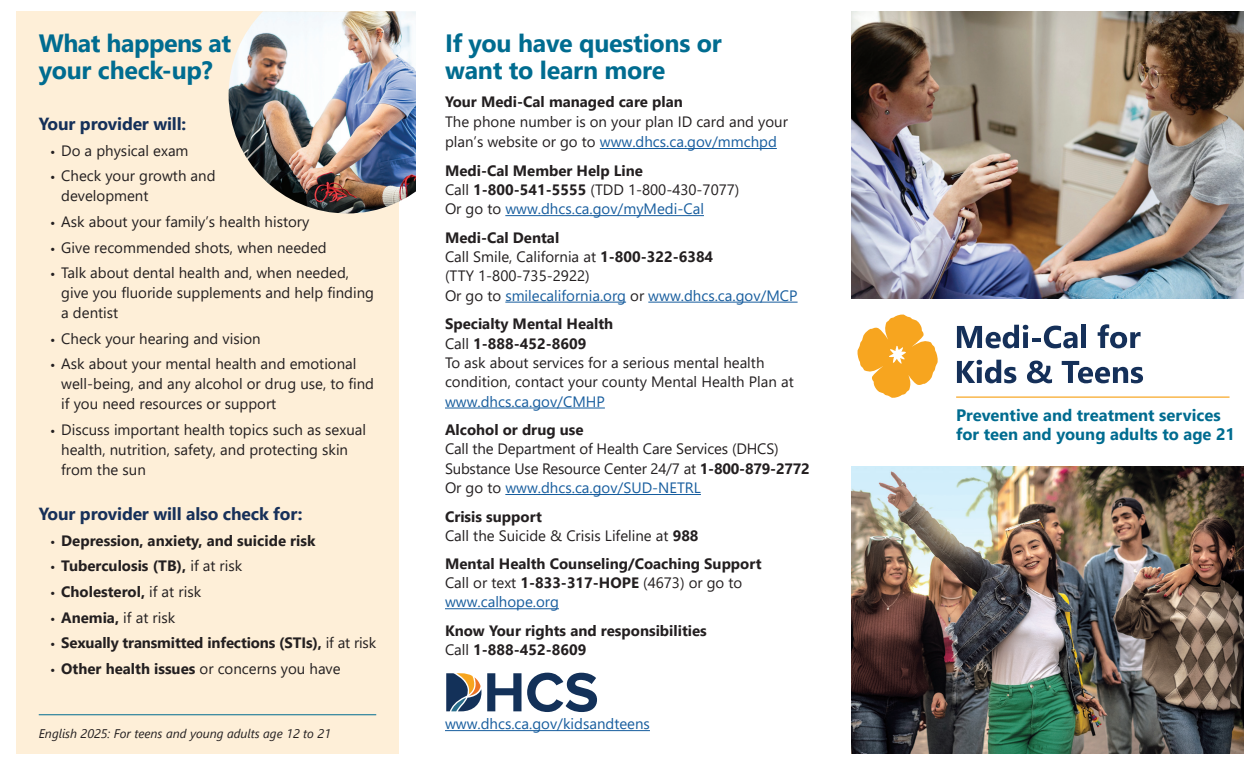
<style>
.page{position:relative;width:1260px;height:765px;background:#fff}
.page>*{position:absolute;margin:0;border:0;box-sizing:border-box;transform-origin:0 0}
.t1{font:700 25px/27.5px "Segoe UI";letter-spacing:-.01em;color:#006c90}
.t2{font:700 17.5px "Segoe UI";letter-spacing:-.01em;color:#173059}
.t3{font:700 17.5px "Segoe UI";letter-spacing:-.01em;color:#153059}
.t4{font:700 16.5px/18.8px "Segoe UI";color:#006c90}
.P-2{font:15px/20px "Segoe UI";color:#231f20}
.t5{font:700 15px/19.4px "Segoe UI";color:#231f20}
.P-2-2{font:15px "Segoe UI";color:#175d9e}
.P-footer{font:italic 12.5px "Segoe UI";color:#231f20}
.s1{font-family:"Proxima Nova"}
.s2{font-family:"Proxima Nova";font-weight:400}
.s3{font-weight:400}
.s4{font-weight:700}
.s5{color:#175d9e}
.s6{color:#231f20}
</style>
<div class="page">
<div style="left:16px;top:11px;width:383px;height:743px;background:#feefd8"></div>
<hr style="left:39px;top:714px;width:337px;height:1px;background:#006c90">
<img style="left:229px;top:11px;width:187px;height:202px">
<hr style="left:445px;top:730px;width:205px;height:1px;background:#175d9e">
<svg style="left:487px;top:673px;width:110px;height:39px"></svg>
<svg style="left:446px;top:673px;width:35px;height:38px"></svg>
<svg style="left:857px;top:314px;width:81px;height:84px"></svg>
<svg style="left:957px;top:325px;width:121px;height:23px"></svg>
<div style="left:1081px;top:325px;width:5px;height:23px;background:#153059"></div>
<svg style="left:1098px;top:324px;width:43px;height:24px"></svg>
<svg style="left:957px;top:360px;width:59px;height:23px"></svg>
<svg style="left:1027px;top:361px;width:25px;height:22px"></svg>
<svg style="left:1062px;top:361px;width:81px;height:22px"></svg>
<hr style="left:956px;top:397px;width:274px;height:1px;background:#f7a51f">
<hr style="left:600px;top:148px;width:177px;height:1px;background:#175d9e">
<hr style="left:505px;top:215px;width:199px;height:1px;background:#175d9e">
<hr style="left:505px;top:302px;width:121px;height:1px;background:#175d9e">
<hr style="left:648px;top:302px;width:150px;height:1px;background:#175d9e">
<hr style="left:445px;top:408px;width:160px;height:1px;background:#175d9e">
<hr style="left:505px;top:494px;width:196px;height:1px;background:#175d9e">
<hr style="left:445px;top:608px;width:114px;height:1px;background:#175d9e">
<img style="left:851px;top:11px;width:393px;height:287px">
<img style="left:851px;top:467px;width:393px;height:287px">
<h1 class="t1" style="left:39px;top:27px;width:194px">What happens at your check-up?</h1>
<h2 class="t3" style="left:39px;top:107px;width:149px">Your provider will:</h2>
<p class="P-2" style="left:50px;top:139px;width:140px"><span class="s1">•</span> Do a physical exam</p>
<p class="P-2" style="left:61px;top:165px;width:156px;text-indent:-11px"><span class="s1">•</span> Check your growth and development</p>
<p class="P-2" style="left:50px;top:210px;width:261px"><span class="s1">•</span> Ask about your family’s health history</p>
<p class="P-2" style="left:50px;top:236px;width:278px"><span class="s1">•</span> Give recommended shots, when needed</p>
<p class="P-2" style="left:61px;top:262px;width:314px;text-indent:-11px"><span class="s1">•</span> Talk about dental health and, when needed, give you fluoride supplements and help finding a dentist</p>
<p class="P-2" style="left:50px;top:327px;width:212px"><span class="s1">•</span> Check your hearing and vision</p>
<p class="P-2" style="left:61px;top:353px;width:314px;text-indent:-11px"><span class="s1">•</span> Ask about your mental health and emotional well-being, and any alcohol or drug use, to find if you need resources or support</p>
<p class="P-2" style="left:61px;top:418px;width:306px;text-indent:-11px"><span class="s1">•</span> Discuss important health topics such as sexual health, nutrition, safety, and protecting skin from the sun</p>
<h2 class="t2" style="left:39px;top:497px;width:265px">Your provider will also check for:</h2>
<p class="t5" style="left:50px;top:530px;width:267px"><span class="s2">•</span> Depression, anxiety, and suicide risk</p>
<p class="t5" style="left:50px;top:555px;width:194px"><span class="s2">•</span> Tuberculosis (TB), <span class="s3">if at risk</span></p>
<p class="t5" style="left:50px;top:581px;width:153px"><span class="s2">•</span> Cholesterol, <span class="s3">if at risk</span></p>
<p class="P-2" style="left:50px;top:606px;width:127px"><span class="s1">•</span> <span class="s4">Anemia,</span> if at risk</p>
<p class="t5" style="left:50px;top:632px;width:328px"><span class="s2">•</span> Sexually transmitted infections (STIs), <span class="s3">if at risk</span></p>
<p class="t5" style="left:50px;top:658px;width:292px"><span class="s2">•</span> Other health issues <span class="s3">or concerns you have</span></p>
<p class="P-footer" style="left:39px;top:721px;width:294px">English 2025: For teens and young adults age 12 to 21</p>
<h1 class="t1" style="left:445px;top:27px;width:278px">If you have questions or want to learn more</h1>
<h3 class="t5" style="left:445px;top:91px;width:239px">Your Medi-Cal managed care plan</h3>
<p class="P-2" style="left:445px;top:111px;width:344px">The phone number is on your plan ID card and your plan’s website or go to <span class="s5">www.dhcs.ca.gov/mmchpd</span></p>
<h3 class="t5" style="left:445px;top:159px;width:200px">Medi-Cal Member Help Line</h3>
<p class="P-2" style="left:445px;top:178px;width:296px">Call <span class="s4">1-800-541-5555</span> (TDD 1-800-430-7077)</p>
<p class="P-2-2" style="left:445px;top:195px;width:260px"><span class="s6">Or go to</span> www.dhcs.ca.gov/myMedi-Cal</p>
<h3 class="t5" style="left:445px;top:227px;width:116px">Medi-Cal Dental</h3>
<p class="P-2" style="left:445px;top:246px;width:270px;line-height:19.4px">Call Smile, California at <span class="s4">1-800-322-6384 </span>(TTY 1-800-735-2922)</p>
<p class="P-2-2" style="left:445px;top:281px;width:354px"><span class="s6">Or go to</span> smilecalifornia.org <span class="s6">or</span> www.dhcs.ca.gov/MCP</p>
<h3 class="t5" style="left:445px;top:313px;width:170px">Specialty Mental Health</h3>
<p class="P-2" style="left:445px;top:332px;width:350px;line-height:19.4px">Call <span class="s4">1-888-452-8609<br></span>To ask about services for a serious mental health condition, contact your county Mental Health Plan at <span class="s5">www.dhcs.ca.gov/CMHP</span></p>
<h3 class="t5" style="left:445px;top:419px;width:140px">Alcohol or drug use</h3>
<p class="P-2" style="left:445px;top:438px;width:366px;line-height:19.4px">Call the Department of Health Care Services (DHCS)<br>Substance Use Resource Center 24/7 at <span class="s4">1-800-879-2772</span></p>
<p class="P-2-2" style="left:445px;top:474px;width:257px"><span class="s6">Or go to</span> www.dhcs.ca.gov/SUD-NETRL</p>
<h3 class="t5" style="left:445px;top:505px;width:98px">Crisis support</h3>
<p class="P-2" style="left:445px;top:524px;width:255px">Call the Suicide &amp; Crisis Lifeline at <span class="s4">988</span></p>
<h3 class="t5" style="left:445px;top:553px;width:318px">Mental Health Counseling/Coaching Support</h3>
<p class="P-2" style="left:445px;top:572px;width:299px;line-height:19.4px">Call or text <span class="s4">1-833-317-HOPE</span> (4673) or go to <span class="s5">www.calhope.org</span></p>
<h3 class="t5" style="left:445px;top:620px;width:263px">Know Your rights and responsibilities<br><span class="s3">Call</span> 1-888-452-8609</h3>
<p class="P-2-2" style="left:445px;top:710px;width:207px">www.dhcs.ca.gov/kidsandteens</p>
<p class="t4" style="left:956px;top:404px;width:281px">Preventive and treatment services for teen and young adults to age 21</p>
</div>
